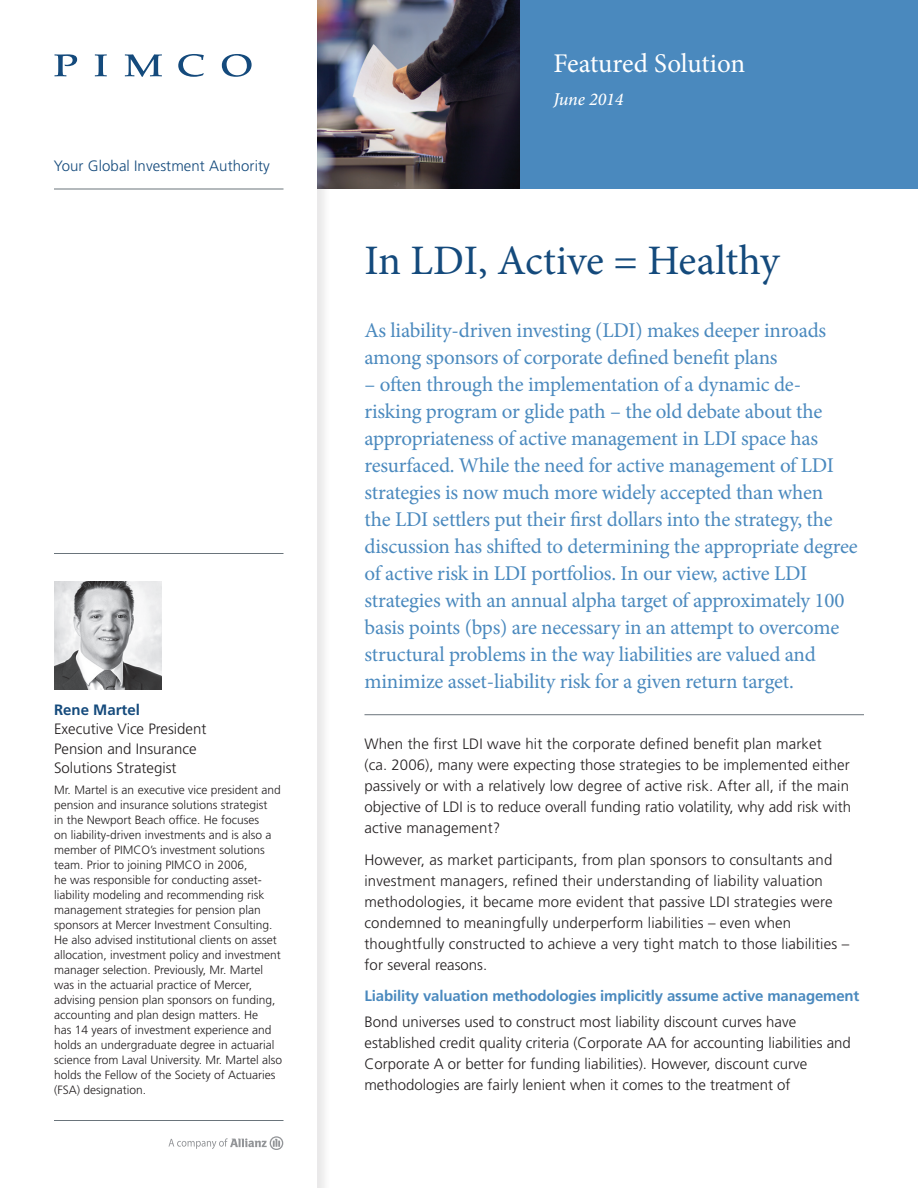
<style>
.page{position:relative;width:918px;height:1188px;background:#fff}
.page>*{position:absolute;margin:0;border:0;box-sizing:border-box;transform-origin:0 0}
.t1{font:42px "Minion Pro";letter-spacing:-.01em;color:#144a7c}
.t2{font:27px "Minion Pro";letter-spacing:-.01em;color:#fff}
.t3{font:21px/27px "Minion Pro";letter-spacing:-.01em;color:#4a89be}
.t4{font:italic 500 18px "Minion Pro";letter-spacing:-.005em;color:#fff}
.t5{font:300 15px/21px "Frutiger LT Std";letter-spacing:.005em;color:#231f20}
.t6{font:700 15px "Frutiger LT Std";letter-spacing:-.01em;color:#4a89be}
.t7{font:300 15px "Frutiger LT Std";letter-spacing:.005em;color:#144a7c}
.t8{font:700 15px "Frutiger LT Std";color:#144a7c}
.t9{font:300 12px/15px "Frutiger LT Std";color:#231f20}
</style>
<div class="page">
<div style="left:318px;top:0;width:600px;height:189px;background:#4a89be"></div>
<img style="left:332px;top:0;width:188px;height:189px">
<div style="left:0;top:0;width:332px;height:1188px;background:#231f20;opacity:.1"></div>
<div style="left:0;top:0;width:317px;height:1188px;background:#fff"></div>
<hr style="left:54px;top:1120px;width:230px;height:1px;background:#6a747b">
<hr style="left:54px;top:189px;width:230px;height:1px;background:#6a747b">
<hr style="left:54px;top:553px;width:230px;height:1px;background:#6a747b">
<svg style="left:55px;top:54px;width:22px;height:22px"></svg>
<svg style="left:95px;top:54px;width:12px;height:22px"></svg>
<svg style="left:125px;top:54px;width:37px;height:23px"></svg>
<svg style="left:178px;top:54px;width:26px;height:23px"></svg>
<svg style="left:222px;top:54px;width:30px;height:23px"></svg>
<svg style="left:169px;top:1136px;width:114px;height:14px"></svg>
<hr style="left:364px;top:714px;width:500px;height:1px;background:#6a747b">
<img style="left:54px;top:582px;width:108px;height:108px">
<p class="t7" style="left:54px;top:157px;width:217px">Your Global Investment Authority</p>
<p class="t8" style="left:54px;top:701px;width:87px">Rene Martel</p>
<p class="t5" style="left:54px;top:720px;width:154px;line-height:19.5px">Executive Vice President<br>Pension and Insurance<br>Solutions Strategist</p>
<p class="t9" style="left:54px;top:782px;width:230px">Mr. Martel is an executive vice president and pension and insurance solutions strategist<br>in the Newport Beach office. He focuses<br>on liability-driven investments and is also a member of PIMCO’s investment solutions team. Prior to joining PIMCO in 2006,<br>he was responsible for conducting asset&shy;liability modeling and recommending risk management strategies for pension plan sponsors at Mercer Investment Consulting.<br>He also advised institutional clients on asset allocation, investment policy and investment manager selection. Previously, Mr. Martel was in the actuarial practice of Mercer, advising pension plan sponsors on funding, accounting and plan design matters. He<br>has 14 years of investment experience and holds an undergraduate degree in actuarial science from Laval University. Mr. Martel also holds the Fellow of the Society of Actuaries (FSA) designation.</p>
<h2 class="t2" style="left:554px;top:45px;width:193px">Featured Solution</h2>
<p class="t4" style="left:554px;top:87px;width:72px">June 2014</p>
<h1 class="t1" style="left:364px;top:232px;width:416px">In LDI, Active = Healthy</h1>
<h3 class="t3" style="left:364px;top:316px;width:463px">As liability-driven investing (LDI) makes deeper inroads among sponsors of corporate defined benefit plans</h3>
<p class="t3" style="left:364px;top:370px;width:495px">– often through the implementation of a dynamic de&shy;risking program or glide path – the old debate about the appropriateness of active management in LDI space has resurfaced. While the need for active management of LDI strategies is now much more widely accepted than when<br>the LDI settlers put their first dollars into the strategy, the discussion has shifted to determining the appropriate degree of active risk in LDI portfolios. In our view, active LDI strategies with an annual alpha target of approximately 100 basis points (bps) are necessary in an attempt to overcome structural problems in the way liabilities are valued and minimize asset-liability risk for a given return target.</p>
<p class="t5" style="left:364px;top:734px;width:488px">When the first LDI wave hit the corporate defined benefit plan market<br>(ca. 2006), many were expecting those strategies to be implemented either passively or with a relatively low degree of active risk. After all, if the main objective of LDI is to reduce overall funding ratio volatility, why add risk with active management?</p>
<p class="t5" style="left:364px;top:849px;width:486px">However, as market participants, from plan sponsors to consultants and investment managers, refined their understanding of liability valuation methodologies, it became more evident that passive LDI strategies were condemned to meaningfully underperform liabilities – even when thoughtfully constructed to achieve a very tight match to those liabilities – for several reasons.</p>
<p class="t6" style="left:364px;top:987px;width:496px">Liability valuation methodologies implicitly assume active management</p>
<p class="t5" style="left:364px;top:1012px;width:488px">Bond universes used to construct most liability discount curves have established credit quality criteria (Corporate AA for accounting liabilities and Corporate A or better for funding liabilities). However, discount curve methodologies are fairly lenient when it comes to the treatment of</p>
</div>
